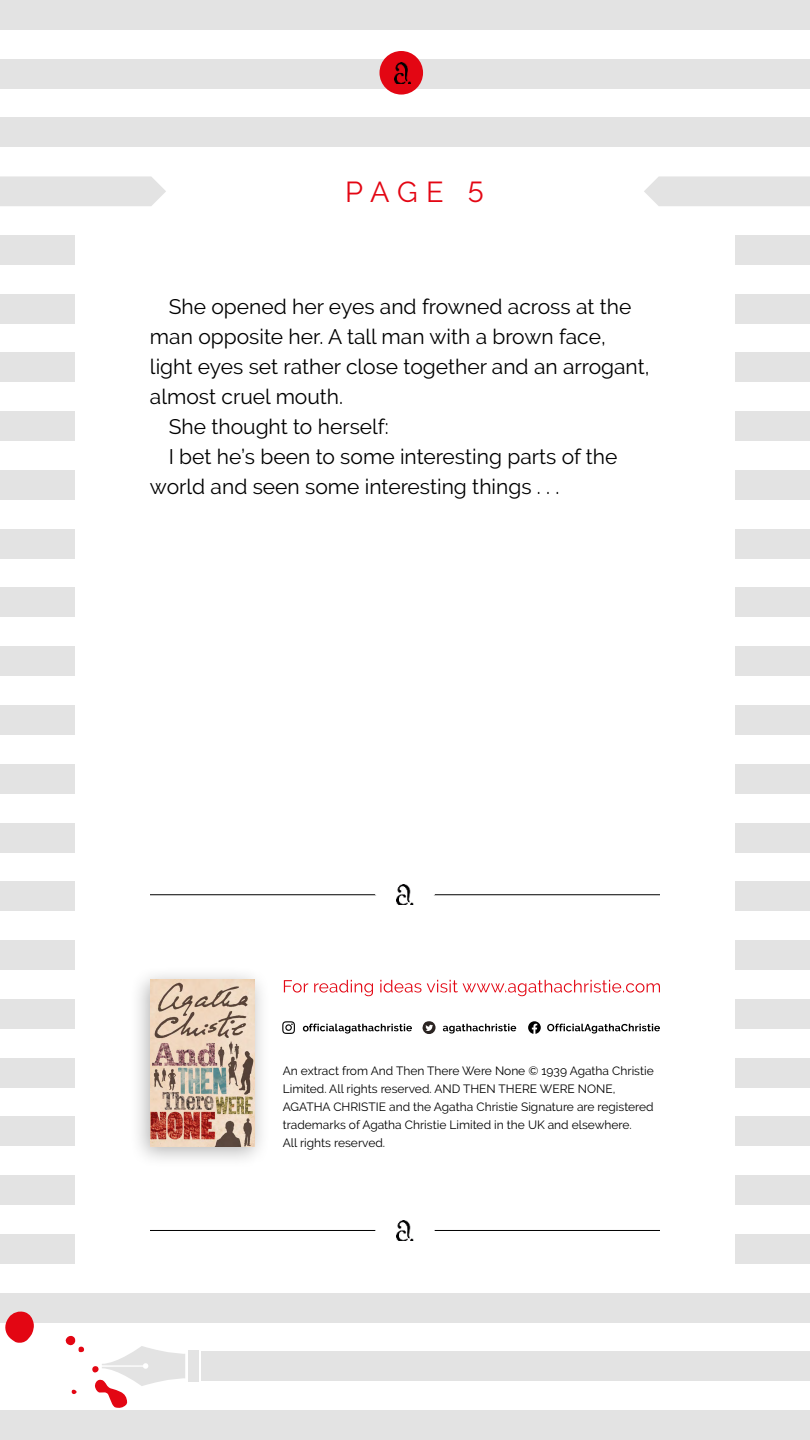
<style>
.page{position:relative;width:810px;height:1440px;background:#fff}
.page>*{position:absolute;margin:0;border:0;box-sizing:border-box;transform-origin:0 0}
.t1{font:28.8px "Raleway";color:#e30613}
.t2{font:21px "Raleway";color:#000}
.t3{font:12px/18px "Raleway";color:#000}
</style>
<div class="page">
<div style="left:0;top:470px;width:810px;height:30px;background:#e3e3e3"></div>
<div style="left:0;top:0;width:810px;height:30px;background:#e3e3e3"></div>
<div style="left:0;top:59px;width:810px;height:30px;background:#e3e3e3"></div>
<div style="left:0;top:118px;width:810px;height:29px;background:#e3e3e3"></div>
<div style="left:0;top:235px;width:810px;height:30px;background:#e3e3e3"></div>
<div style="left:0;top:294px;width:810px;height:30px;background:#e3e3e3"></div>
<div style="left:0;top:353px;width:810px;height:29px;background:#e3e3e3"></div>
<div style="left:0;top:411px;width:810px;height:30px;background:#e3e3e3"></div>
<div style="left:0;top:529px;width:810px;height:30px;background:#e3e3e3"></div>
<div style="left:0;top:588px;width:810px;height:29px;background:#e3e3e3"></div>
<div style="left:0;top:646px;width:810px;height:30px;background:#e3e3e3"></div>
<div style="left:0;top:705px;width:810px;height:30px;background:#e3e3e3"></div>
<div style="left:0;top:764px;width:810px;height:30px;background:#e3e3e3"></div>
<div style="left:0;top:823px;width:810px;height:29px;background:#e3e3e3"></div>
<div style="left:0;top:881px;width:810px;height:30px;background:#e3e3e3"></div>
<div style="left:0;top:940px;width:810px;height:30px;background:#e3e3e3"></div>
<div style="left:0;top:999px;width:810px;height:30px;background:#e3e3e3"></div>
<div style="left:0;top:1058px;width:810px;height:29px;background:#e3e3e3"></div>
<div style="left:0;top:1116px;width:810px;height:30px;background:#e3e3e3"></div>
<div style="left:0;top:1175px;width:810px;height:30px;background:#e3e3e3"></div>
<div style="left:0;top:1234px;width:810px;height:30px;background:#e3e3e3"></div>
<div style="left:0;top:1293px;width:810px;height:29px;background:#e3e3e3"></div>
<div style="left:201px;top:1351px;width:609px;height:30px;background:#e3e3e3"></div>
<div style="left:0;top:1410px;width:810px;height:30px;background:#e3e3e3"></div>
<svg style="left:0;top:176px;width:166px;height:30px;background:#e4e4e4"></svg>
<svg style="left:644px;top:176px;width:166px;height:30px;background:#e4e4e4"></svg>
<div style="left:188px;top:1351px;width:10px;height:31px;background:#e3e3e3"></div>
<div style="left:75px;top:224px;width:660px;height:1056px;background:#fff"></div>
<div style="left:379px;top:51px;width:44px;height:44px;background:#e30613;border-radius:50%"></div>
<img style="left:394px;top:62px;width:17px;height:21px">
<svg style="left:4px;top:1311px;width:181px;height:97px"></svg>
<hr style="left:150px;top:894px;width:510px;height:1px;background:#000">
<svg style="left:375px;top:894px;width:60px;height:10px"></svg>
<hr style="left:150px;top:1230px;width:510px;height:1px;background:#000">
<svg style="left:375px;top:1230px;width:60px;height:10px"></svg>
<div style="left:129px;top:965px;width:142px;height:204px;background:#000;opacity:.3"></div>
<img style="left:150px;top:980px;width:105px;height:167px">
<svg style="left:528px;top:1021px;width:13px;height:13px"></svg>
<svg style="left:547px;top:1024px;width:113px;height:10px"></svg>
<svg style="left:423px;top:1021px;width:13px;height:13px"></svg>
<svg style="left:443px;top:1024px;width:73px;height:10px"></svg>
<svg style="left:282px;top:1021px;width:13px;height:13px"></svg>
<svg style="left:303px;top:1024px;width:109px;height:10px"></svg>
<img style="left:397px;top:884px;width:17px;height:21px">
<img style="left:397px;top:1220px;width:17px;height:21px">
<svg style="left:284px;top:980px;width:376px;height:16px"></svg>
<h1 class="t1" style="left:345px;top:175px;width:140px">PAGE 5</h1>
<p class="t2" style="left:169px;top:294px;width:464px">She opened her eyes and frowned across at the</p>
<p class="t2" style="left:150px;top:324px;width:457px">man opposite her. A tall man with a brown face,</p>
<p class="t2" style="left:150px;top:354px;width:501px">light eyes set rather close together and an arrogant,</p>
<p class="t2" style="left:150px;top:384px;width:195px">almost cruel mouth.</p>
<p class="t2" style="left:169px;top:414px;width:222px">She thought to herself:</p>
<p class="t2" style="left:169px;top:444px;width:450px">I bet he’s been to some interesting parts of the</p>
<p class="t2" style="left:150px;top:474px;width:411px">world and seen some interesting things . . .</p>
<p class="t3" style="left:283px;top:1061px;width:373px">An extract from And Then There Were None © 1939 Agatha Christie Limited. All rights reserved. AND THEN THERE WERE NONE, AGATHA CHRISTIE and the Agatha Christie Signature are registered trademarks of Agatha Christie Limited in the UK and elsewhere.<br>All rights reserved.</p>
</div>
